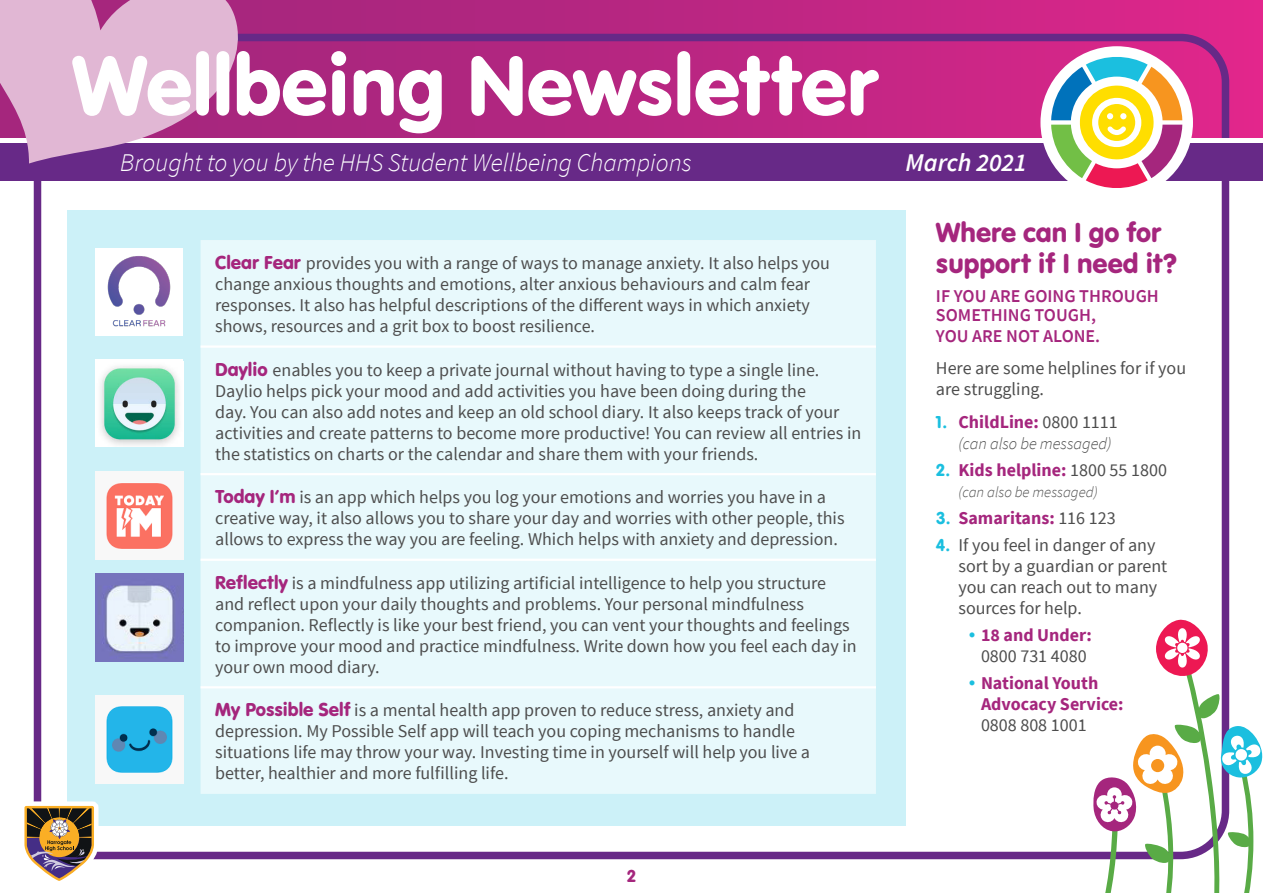
<style>
.page{position:relative;width:1263px;height:893px;background:#fff}
.page>*{position:absolute;margin:0;border:0;box-sizing:border-box;transform-origin:0 0}
.t1{font:87.3px "VAG Rundschrift D";color:#fff}
.Headings{font:28.5px/31.5px "VAG Rundschrift D";color:#a5267d}
.t2{font:italic 300 25.5px "Source Sans Pro";color:#fff}
.t3{font:italic 600 25.5px "Source Sans Pro";color:#fff}
.Table{font:18px/21px "Source Sans Pro";color:#4d4d4d}
.t4{font:700 18px/21px "Source Sans Pro";color:#a5267d;text-align:center}
.Body{font:600 18px/20.2px "Source Sans Pro";color:#a5267d}
.Body-2{font:18px/21px "Source Sans Pro";color:#4d4d4d}
.t5{font:18px "VAG Rundschrift D";color:#a5267d}
.t6{font:italic 300 16.5px "Source Sans Pro";color:#4d4d4d}
.t7{font:italic 300 15px "Source Sans Pro";color:#4d4d4d}
.s1{font-family:"VAG Rundschrift D";font-size:19.5px;color:#a5267d}
.s2{font-family:"VAG Rundschrift D";font-weight:400;color:#1bbfdf}
.s3{font-weight:400;color:#4d4d4d}
.s4{font-family:"VAG Rundschrift D";color:#1bbfdf}
</style>
<div class="page">
<svg style="left:244px;top:0;width:1019px;height:138px;background:#bd2682"></svg>
<div style="left:0;top:138px;width:1263px;height:42px;background:#672987"></div>
<div style="left:34px;top:34px;width:1195px;height:825px;border:8px solid #672987;border-radius:45px"></div>
<div style="left:0;top:138px;width:1263px;height:5px;background:#fff"></div>
<svg style="left:0;top:0;width:244px;height:163px;background:#cd97c2"></svg>
<div style="left:68px;top:210px;width:838px;height:615px;background:#ccf1f8"></div>
<div style="left:201px;top:240px;width:675px;height:554px;background:#e8f9fc"></div>
<hr style="left:201px;top:345px;width:675px;height:3px;background:#fff">
<hr style="left:201px;top:473px;width:675px;height:2px;background:#fff">
<hr style="left:201px;top:559px;width:675px;height:2px;background:#fff">
<hr style="left:201px;top:686px;width:675px;height:2px;background:#fff">
<div style="left:95px;top:248px;width:88px;height:88px;background:#fff"></div>
<img style="left:107px;top:256px;width:64px;height:71px">
<div style="left:95px;top:359px;width:88px;height:87px;background:#fff"></div>
<img style="left:100px;top:366px;width:79px;height:79px">
<img style="left:95px;top:472px;width:88px;height:88px">
<img style="left:95px;top:573px;width:88px;height:88px">
<img style="left:95px;top:695px;width:88px;height:88px">
<svg style="left:1093px;top:618px;width:170px;height:275px"></svg>
<svg style="left:24px;top:797px;width:79px;height:84px"></svg>
<div style="left:1040px;top:46px;width:153px;height:153px;background:#fff;border-radius:50%"></div>
<svg style="left:1051px;top:54px;width:131px;height:134px"></svg>
<h1 class="t1" style="left:72px;top:34px;width:808px">Wellbeing Newsletter</h1>
<h3 class="t2" style="left:120px;top:146px;width:573px">Brought to you by the HHS Student Wellbeing Champions</h3>
<p class="Table" style="left:215px;top:253px;width:616px"><span class="s1">Clear Fear</span> provides you with a range of ways to manage anxiety. It also helps you change anxious thoughts and emotions, alter anxious behaviours and calm fear responses. It also has helpful descriptions of the different ways in which anxiety shows, resources and a grit box to boost resilience.</p>
<p class="Table" style="left:215px;top:359px;width:648px"><span class="s1">Daylio</span> enables you to keep a private journal without having to type a single line.<br>Daylio helps pick your mood and add activities you have been doing during the<br>day. You can also add notes and keep an old school diary. It also keeps track of your activities and create patterns to become more productive! You can review all entries in the statistics on charts or the calendar and share them with your friends.</p>
<p class="Table" style="left:215px;top:487px;width:631px"><span class="s1">Today I’m</span> is an app which helps you log your emotions and worries you have in a creative way, it also allows you to share your day and worries with other people, this allows to express the way you are feeling. Which helps with anxiety and depression.</p>
<p class="Table" style="left:215px;top:572px;width:643px"><span class="s1">Reflectly</span> is a mindfulness app utilizing artificial intelligence to help you structure and reflect upon your daily thoughts and problems. Your personal mindfulness companion. Reflectly is like your best friend, you can vent your thoughts and feelings to improve your mood and practice mindfulness. Write down how you feel each day in your own mood diary.</p>
<p class="Table" style="left:215px;top:700px;width:596px"><span class="s1">My Possible Self</span> is a mental health app proven to reduce stress, anxiety and depression. My Possible Self app will teach you coping mechanisms to handle situations life may throw your way. Investing time in yourself will help you live a better, healthier and more fulfilling life.</p>
<h3 class="t3" style="left:905px;top:145px;width:123px">March 2021</h3>
<p class="Headings" style="left:936px;top:216px;width:242px">Where can I go for support if I need it?</p>
<p class="Body" style="left:936px;top:285px;width:224px">IF YOU ARE GOING THROUGH<br>SOMETHING TOUGH,<br>YOU ARE NOT ALONE.</p>
<p class="Body-2" style="left:936px;top:358px;width:252px">Here are some helplines for if you are struggling.</p>
<p class="t4" style="left:936px;top:411px;width:183px"><span class="s2">1.</span> ChildLine: <span class="s3">0800 1111</span></p>
<p class="t6" style="left:958px;top:433px;width:155px">(can also be messaged)</p>
<p class="t4" style="left:936px;top:459px;width:232px"><span class="s2">2.</span> Kids helpline: <span class="s3">1800 55 1800</span></p>
<p class="t7" style="left:958px;top:482px;width:141px">(can also be messaged)</p>
<p class="t4" style="left:936px;top:507px;width:181px"><span class="s2">3.</span> Samaritans: <span class="s3">116 123</span></p>
<p class="Table" style="left:958px;top:534px;width:210px;text-indent:-22px"><span class="s4">4.</span> If you feel in danger of any sort by a guardian or parent you can reach out to many sources for help.</p>
<p class="t4" style="left:966px;top:624px;width:127px"><span class="s2">•</span> 18 and Under:<br><span class="s3">0800 731 4080</span></p>
<p class="t4" style="left:981px;top:672px;width:144px;text-align:left;text-indent:-15px"><span class="s2">•</span> National Youth<br>Advocacy Service:<br><span class="s3">0808 808 1001</span></p>
<p class="t5" style="left:627px;top:865px;width:11px">2</p>
</div>
